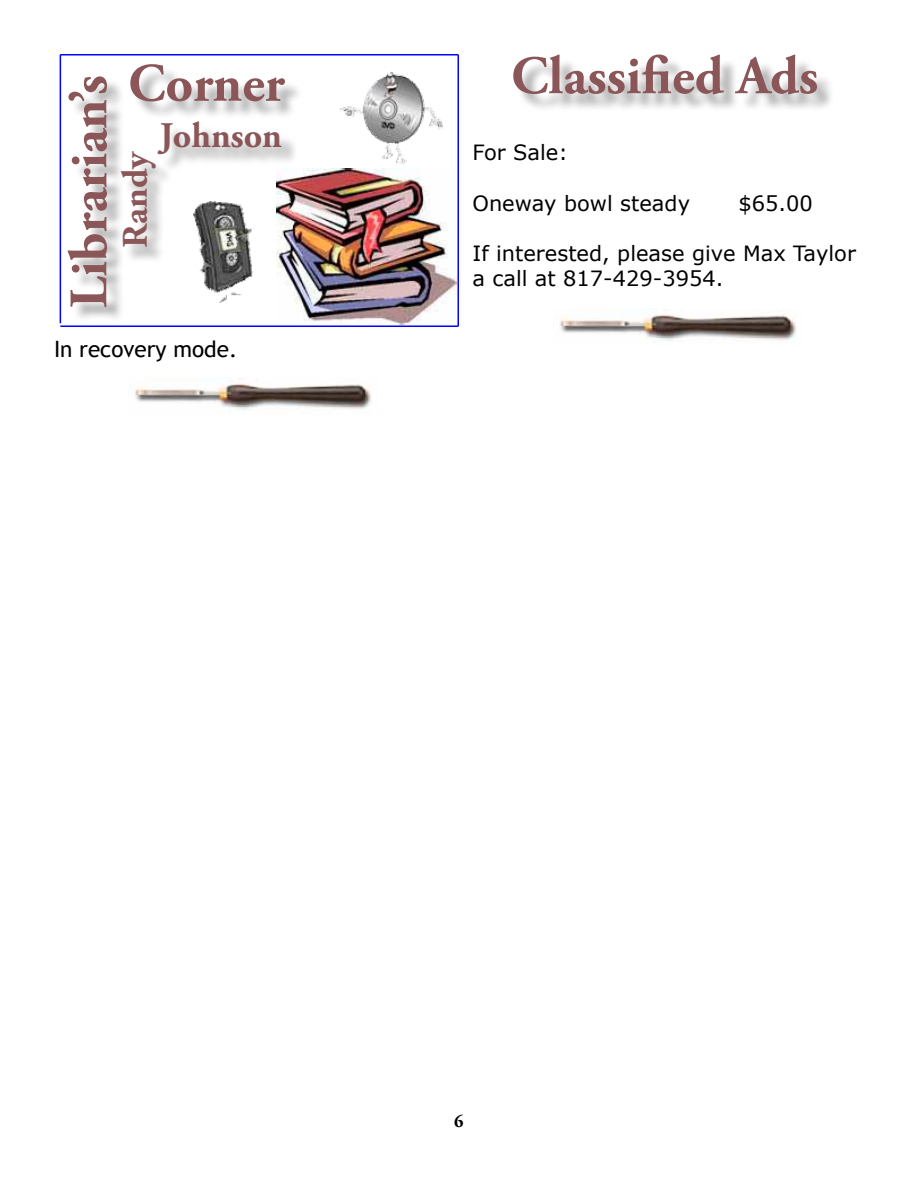
<style>
.page{position:relative;width:918px;height:1188px;background:#fff}
.page>*{position:absolute;margin:0;border:0;box-sizing:border-box;transform-origin:0 0}
.t1{font:700 54px "Adobe Garamond Pro";color:#8b5658}
.t2{font:700 36px "Adobe Garamond Pro";color:#8b5658}
.t3{font:22.5px "Trebuchet MS";color:#000}
.t4{font:21px/25.2px "Verdana";color:#000}
.t5{font:700 18px "Adobe Garamond Pro";color:#000}
</style>
<div class="page">
<div style="left:516px;top:57px;width:319px;height:55px;background:#000;opacity:.35"></div>
<img style="left:560px;top:309px;width:236px;height:33px">
<hr style="left:60px;top:325px;width:398px;height:2px;background:#00f">
<div style="left:70px;top:79px;width:54px;height:245px;background:#000;opacity:.35"></div>
<div style="left:133px;top:67px;width:170px;height:53px;background:#000;opacity:.35"></div>
<div style="left:123px;top:153px;width:50px;height:111px;background:#000;opacity:.35"></div>
<div style="left:160px;top:123px;width:139px;height:48px;background:#000;opacity:.35"></div>
<hr style="left:60px;top:54px;width:398px;height:2px;background:#00f">
<hr style="left:458px;top:55px;width:1px;height:271px;background:#00f">
<hr style="left:60px;top:55px;width:1px;height:268px;background:#00f">
<img style="left:194px;top:202px;width:60px;height:101px">
<img style="left:339px;top:72px;width:104px;height:93px">
<img style="left:276px;top:168px;width:180px;height:157px">
<img style="left:135px;top:378px;width:236px;height:33px">
<h1 class="t1" style="left:58px;top:308px;width:235px;rotate:-90deg">Librarian’s</h1>
<h1 class="t1" style="left:128px;top:52px;width:158px">Corner</h1>
<h2 class="t2" style="left:160px;top:114px;width:124px">Johnson</h2>
<h2 class="t2" style="left:114px;top:248px;width:99px;rotate:-90deg">Randy</h2>
<p class="t3" style="left:54px;top:336px;width:185px">In recovery mode.</p>
<h1 class="t1" style="left:511px;top:45px;width:309px">Classified Ads</h1>
<p class="t4" style="left:472px;top:140px;width:97px">For Sale:</p>
<p class="t4" style="left:472px;top:190px;width:219px">Oneway bowl steady</p>
<p class="t4" style="left:738px;top:190px;width:76px">$65.00</p>
<p class="t4" style="left:472px;top:241px;width:385px">If interested, please give Max Taylor a call at 817-429-3954.</p>
<p class="t5" style="left:454px;top:1111px;width:11px">6</p>
</div>
